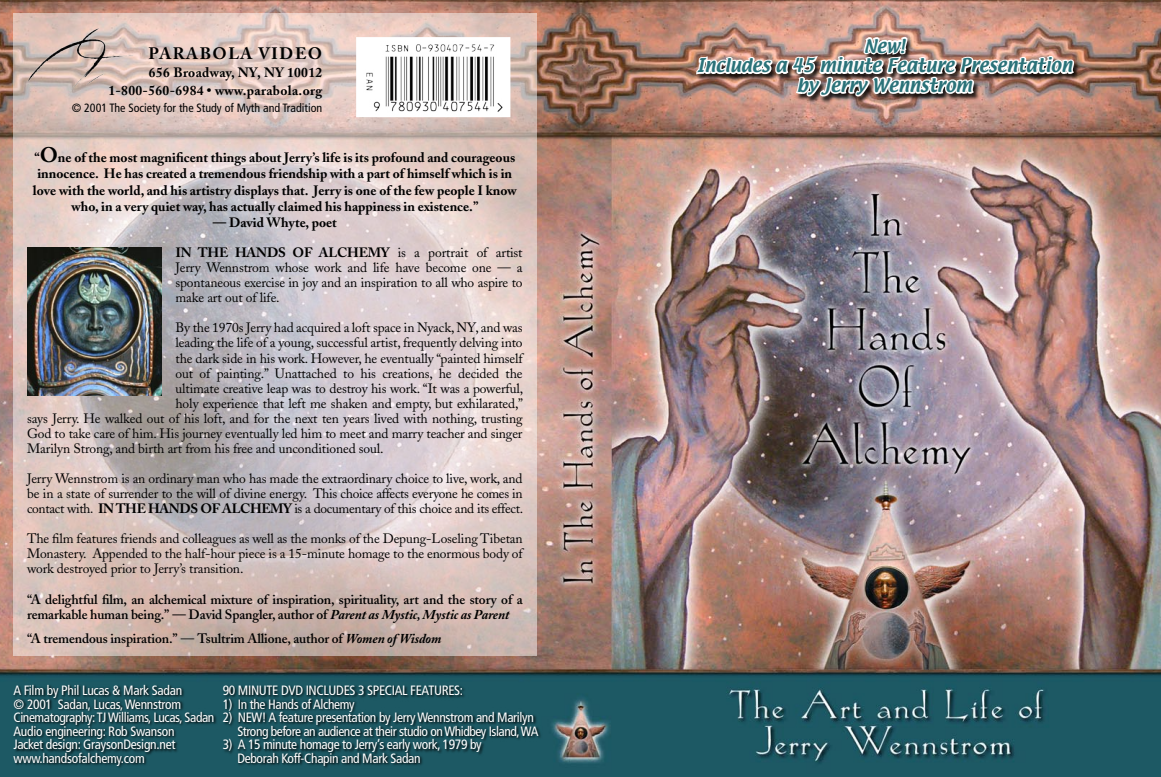
<style>
.page{position:relative;width:1161px;height:777px;background:#fff}
.page>*{position:absolute;margin:0;border:0;box-sizing:border-box;transform-origin:0 0}
.t1{font:16.5px "Textile";color:#2b7279}
.t2{font:700 16.5px "Adobe Caslon";letter-spacing:.09em;color:#000}
.t3{font:13.5px/15px "Adobe Caslon";letter-spacing:-.01em;color:#000;text-align:justify}
.t4{font:condensed 13.5px/13.5px "Frutiger";letter-spacing:-.025em;color:#fff}
.t5{font:700 13.5px/16.2px "Adobe Caslon";color:#000;text-align:center}
.t6{font:600 13.5px/15px "Adobe Caslon";letter-spacing:-.01em;color:#000}
.t7{font:700 13.5px "Adobe Caslon";letter-spacing:.025em;color:#000}
.t8{font:condensed 12px "Frutiger";color:#000}
.s1{font-size:21px}
.s2{font-weight:700}
.s3{font-family:"Times"}
.s4{font-weight:700;font-style:italic}
.s5{font-weight:400}
</style>
<div class="page">
<img style="left:0;top:0;width:1161px;height:776px">
<svg style="left:14px;top:14px;width:523px;height:642px;background:#d4c3c1"></svg>
<svg style="left:12px;top:683px;width:206px;height:86px;background:#174851"></svg>
<img style="left:27px;top:27px;width:108px;height:70px">
<svg style="left:222px;top:684px;width:320px;height:85px;background:#174952"></svg>
<div style="left:357px;top:38px;width:153px;height:78px;background:#fff"></div>
<img style="left:364px;top:6px;width:141px;height:135px">
<img style="left:695px;top:30px;width:381px;height:100px">
<img style="left:27px;top:248px;width:135px;height:147px">
<p class="t2" style="left:149px;top:44px;width:175px">PARABOLA VIDEO</p>
<p class="t7" style="left:149px;top:65px;width:175px">656 Broadway, NY, NY 10012</p>
<p class="t7" style="left:108px;top:83px;width:215px">1-800-560-6984 • www.parabola.org</p>
<p class="t8" style="left:72px;top:101px;width:252px">© 2001 The Society for the Study of Myth and Tradition</p>
<p class="t5" style="left:33px;top:149px;width:485px">“<span class="s1">O</span>ne of the most magnificent things about Jerry’s life is its profound and courageous innocence. He has created a tremendous friendship with a part of himself which is in love with the world, and his artistry displays that. Jerry is one of the few people I know who, in a very quiet way, has actually claimed his happiness in existence.”</p>
<p class="t5" style="left:213px;top:214px;width:125px">— David Whyte, poet</p>
<p class="t3" style="left:176px;top:245px;width:349px"><span class="s2">IN THE HANDS OF ALCHEMY</span> is a portrait of artist Jerry Wennstrom whose work and life have become one — a spontaneous exercise in joy and an inspiration to all who aspire to make art out of life.</p>
<p class="t3" style="left:176px;top:320px;width:349px">By the 1970s Jerry had acquired a loft space in Nyack, NY, and was</p>
<p class="t3" style="left:176px;top:335px;width:349px">leading the life of a young, successful artist, frequently delving into</p>
<p class="t3" style="left:176px;top:350px;width:349px">the dark side in his work. However, he eventually “painted himself</p>
<p class="t3" style="left:176px;top:365px;width:349px">out of painting.” Unattached to his creations, he decided the</p>
<p class="t3" style="left:176px;top:380px;width:349px">ultimate creative leap was to destroy his work. “It was a powerful,</p>
<p class="t3" style="left:176px;top:395px;width:349px">holy experience that left me shaken and empty, but exhilarated,”</p>
<p class="t3" style="left:27px;top:410px;width:497px">says Jerry. He walked out of his loft, and for the next ten years lived with nothing, trusting</p>
<p class="t3" style="left:27px;top:425px;width:497px">God to take care of him. His journey eventually led him to meet and marry teacher and singer</p>
<p class="t3" style="left:27px;top:440px;width:358px">Marilyn Strong, and birth art from his free and unconditioned soul.</p>
<p class="t3" style="left:27px;top:470px;width:498px">Jerry Wennstrom is an ordinary man who has made the extraordinary choice to live, work, and be in a state of surrender to the will of divine energy. This choice affects everyone he comes in contact with<span class="s3">.</span> <span class="s2">IN THE HANDS OF ALCHEMY</span> is a documentary of this choice and its effect.</p>
<p class="t3" style="left:27px;top:530px;width:497px">The film features friends and colleagues as well as the monks of the Depung-Loseling Tibetan Monastery. Appended to the half-hour piece is a 15-minute homage to the enormous body of work destroyed prior to Jerry’s transition.</p>
<p class="t6" style="left:27px;top:591px;width:497px">“A delightful film, an alchemical mixture of inspiration, spirituality, art and the story of a remarkable human being.” — David Spangler, author of <span class="s4">Parent as Mystic, Mystic as Parent</span></p>
<p class="t6" style="left:27px;top:630px;width:416px">“A tremendous inspiration.” <span class="s5">—</span> Tsultrim Allione, author of <span class="s4">Women of Wisdom</span></p>
<p class="t4" style="left:14px;top:683px;width:170px">A Film by Phil Lucas &amp; Mark Sadan</p>
<p class="t4" style="left:14px;top:697px;width:169px">© 2001 Sadan, Lucas, Wennstrom</p>
<p class="t4" style="left:14px;top:710px;width:202px">Cinematography: TJ Williams, Lucas, Sadan</p>
<p class="t4" style="left:14px;top:724px;width:163px">Audio engineering: Rob Swanson</p>
<p class="t4" style="left:14px;top:737px;width:163px">Jacket design: GraysonDesign.net</p>
<p class="t4" style="left:14px;top:751px;width:133px">www.handsofalchemy.com</p>
<p class="t4" style="left:223px;top:683px;width:242px">90 MINUTE DVD INCLUDES 3 SPECIAL FEATURES:</p>
<p class="t4" style="left:223px;top:697px;width:134px">1) In the Hands of Alchemy</p>
<p class="t4" style="left:237px;top:710px;width:303px;text-indent:-15px">2) NEW! A feature presentation by Jerry Wennstrom and Marilyn<br>Strong before an audience at their studio on Whidbey Island, WA</p>
<p class="t4" style="left:223px;top:737px;width:261px">3) A 15 minute homage to Jerry’s early work, 1979 by</p>
<p class="t4" style="left:237px;top:751px;width:185px">Deborah Koff-Chapin and Mark Sadan</p>
<p class="t1" style="left:864px;top:34px;width:42px">New!</p>
<p class="t1" style="left:697px;top:54px;width:377px">Includes a 45 minute Feature Presentation</p>
<p class="t1" style="left:797px;top:74px;width:177px">by Jerry Wennstrom</p>
</div>
